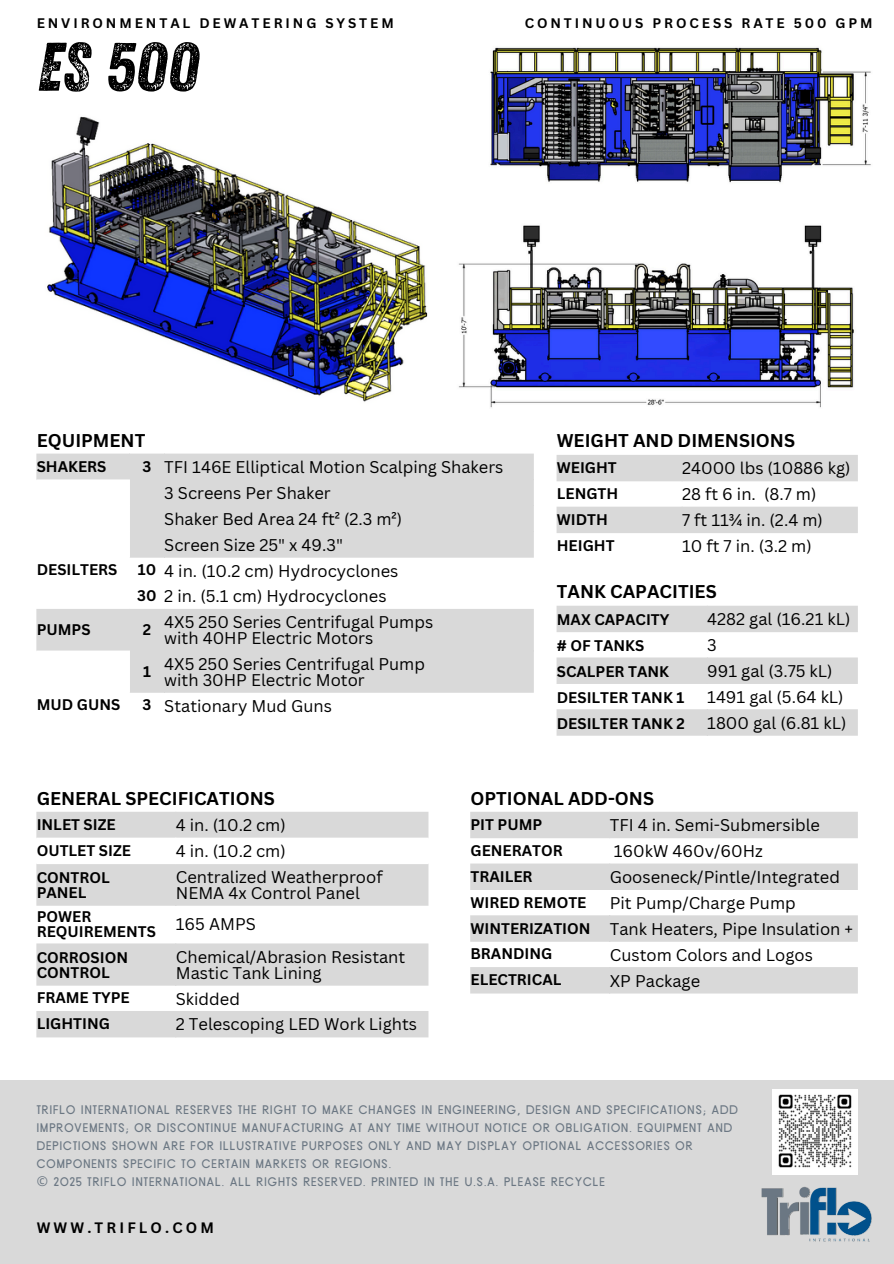
<style>
.page{position:relative;width:894px;height:1264px;background:#fff}
.page>*{position:absolute;margin:0;border:0;box-sizing:border-box;transform-origin:0 0}
.t1{font:68.55px "Zing Rust G2 Base";color:#000}
.t2{font:700 18px "Canva Sans";color:#000}
.t3{font:16.5px/15.8px "Canva Sans";color:#000}
.t4{font:700 15px/14.7px "Canva Sans";color:#000}
.t5{font:700 14.7px "Canva Sans";letter-spacing:.215em;color:#000}
.t6{font:13.5px/18px "Moonshine";letter-spacing:.085em;color:#6b7783}
.t7{font:700 13.5px "Canva Sans";letter-spacing:.215em;color:#000}
.s1{font-family:"Noto Sans"}
</style>
<div class="page">
<svg style="left:556px;top:455px;width:301px;height:78px"></svg>
<svg style="left:37px;top:453px;width:496px;height:239px;fill:#d9d9d9"></svg>
<svg style="left:37px;top:479px;width:93px;height:213px"></svg>
<svg style="left:556px;top:605px;width:301px;height:130px"></svg>
<div style="left:0;top:1079px;width:893px;height:184px;background:#d9d9d9"></div>
<img style="left:761px;top:1172px;width:111px;height:70px">
<svg style="left:37px;top:811px;width:391px;height:226px;fill:#d9d9d9"></svg>
<svg style="left:37px;top:837px;width:391px;height:27px"></svg>
<svg style="left:470px;top:811px;width:387px;height:182px;fill:#d9d9d9"></svg>
<img style="left:47px;top:116px;width:381px;height:286px">
<img style="left:458px;top:47px;width:413px;height:361px">
<img style="left:772px;top:1089px;width:85px;height:85px">
<p class="t7" style="left:37px;top:13px;width:358px">ENVIRONMENTAL DEWATERING SYSTEM</p>
<p class="t1" style="left:37px;top:27px;width:163px">ES 500</p>
<p class="t7" style="left:524px;top:13px;width:349px">CONTINUOUS PROCESS RATE 500 GPM</p>
<p class="t2" style="left:37px;top:428px;width:110px">EQUIPMENT</p>
<p class="t4" style="left:37px;top:458px;width:71px">SHAKERS</p>
<p class="t4" style="left:142px;top:458px;width:10px">3</p>
<p class="t3" style="left:164px;top:458px;width:340px">TFI 146E Elliptical Motion Scalping Shakers</p>
<p class="t3" style="left:164px;top:484px;width:168px">3 Screens Per Shaker</p>
<p class="t3" style="left:164px;top:510px;width:239px">Shaker Bed Area 24 ft² (2.3 m²)</p>
<p class="t3" style="left:164px;top:536px;width:180px">Screen Size 25" x 49.3"</p>
<p class="t4" style="left:37px;top:562px;width:82px">DESILTERS</p>
<p class="t4" style="left:138px;top:562px;width:20px">10</p>
<p class="t3" style="left:164px;top:562px;width:235px">4 in. (10.2 cm) Hydrocyclones</p>
<p class="t4" style="left:137px;top:588px;width:21px">30</p>
<p class="t3" style="left:164px;top:588px;width:224px">2 in. (5.1 cm) Hydrocyclones</p>
<p class="t4" style="left:37px;top:622px;width:55px">PUMPS</p>
<p class="t4" style="left:143px;top:622px;width:10px">2</p>
<p class="t3" style="left:164px;top:614px;width:270px">4X5 250 Series Centrifugal Pumps</p>
<p class="t3" style="left:164px;top:629px;width:210px">with 40HP Electric Motors</p>
<p class="t4" style="left:143px;top:663px;width:9px">1</p>
<p class="t3" style="left:164px;top:655px;width:262px">4X5 250 Series Centrifugal Pump</p>
<p class="t3" style="left:164px;top:671px;width:202px">with 30HP Electric Motor</p>
<p class="t4" style="left:37px;top:697px;width:85px">MUD GUNS</p>
<p class="t4" style="left:142px;top:697px;width:10px">3</p>
<p class="t3" style="left:164px;top:697px;width:169px">Stationary Mud Guns</p>
<h2 class="t2" style="left:556px;top:428px;width:240px">WEIGHT AND DIMENSIONS</h2>
<h2 class="t4" style="left:556px;top:460px;width:61px">WEIGHT</h2>
<h1 class="t3" style="left:682px;top:460px;width:170px">24000 lbs (10886 kg)</h1>
<p class="t4" style="left:556px;top:486px;width:63px">LENGTH</p>
<p class="t3" style="left:682px;top:486px;width:136px">28 ft 6 in. (8.7 m)</p>
<p class="t4" style="left:556px;top:512px;width:53px">WIDTH</p>
<p class="t3" style="left:682px;top:512px;width:142px">7 ft 11¾ in. (2.4 m)</p>
<p class="t4" style="left:556px;top:537px;width:59px">HEIGHT</p>
<p class="t3" style="left:682px;top:537px;width:131px">10 ft 7 in. (3.2 m)</p>
<p class="t2" style="left:556px;top:579px;width:161px">TANK CAPACITIES</p>
<p class="t4" style="left:556px;top:612px;width:114px">MAX CAPACITY</p>
<p class="t3" style="left:707px;top:611px;width:145px">4282 gal (16.21 kL)</p>
<p class="t4" style="left:556px;top:638px;width:89px"># OF TANKS</p>
<p class="t3" style="left:707px;top:636px;width:11px">3</p>
<p class="t4" style="left:556px;top:663px;width:114px">SCALPER TANK</p>
<p class="t3" style="left:707px;top:662px;width:127px">991 gal (3.75 kL)</p>
<p class="t4" style="left:556px;top:689px;width:129px">DESILTER TANK 1</p>
<p class="t3" style="left:707px;top:688px;width:138px">1491 gal (5.64 kL)</p>
<p class="t4" style="left:556px;top:715px;width:129px">DESILTER TANK 2</p>
<p class="t3" style="left:707px;top:714px;width:141px">1800 gal (6.81 kL)</p>
<p class="t2" style="left:37px;top:786px;width:239px">GENERAL SPECIFICATIONS</p>
<p class="t4" style="left:37px;top:816px;width:80px">INLET SIZE</p>
<p class="t3" style="left:176px;top:816px;width:111px">4 in. (10.2 cm)</p>
<p class="t4" style="left:37px;top:842px;width:96px">OUTLET SIZE</p>
<p class="t3" style="left:176px;top:842px;width:111px">4 in. (10.2 cm)</p>
<p class="t4" style="left:37px;top:869px;width:75px">CONTROL</p>
<p class="t4" style="left:37px;top:884px;width:51px">PANEL</p>
<p class="t3" style="left:176px;top:868px;width:208px">Centralized Weatherproof<br>NEMA 4x Control Panel</p>
<p class="t4" style="left:37px;top:909px;width:121px">POWER<br>REQUIREMENTS</p>
<p class="t3" style="left:176px;top:915px;width:81px">165 AMPS</p>
<p class="t4" style="left:37px;top:949px;width:93px">CORROSION<br>CONTROL</p>
<p class="t3" style="left:176px;top:948px;width:231px">Chemical/Abrasion Resistant<br>Mastic Tank Lining</p>
<p class="t4" style="left:37px;top:990px;width:95px">FRAME TYPE</p>
<p class="t3" style="left:176px;top:990px;width:66px">Skidded</p>
<p class="t4" style="left:37px;top:1016px;width:75px">LIGHTING</p>
<p class="t3" style="left:176px;top:1016px;width:242px">2 Telescoping LED Work Lights</p>
<p class="t2" style="left:470px;top:786px;width:185px">OPTIONAL ADD-ONS</p>
<p class="t4" style="left:470px;top:816px;width:73px">PIT PUMP</p>
<p class="t3" style="left:609px;top:816px;width:212px">TFI 4 in. Semi-Submersible</p>
<p class="t4" style="left:470px;top:842px;width:94px">GENERATOR</p>
<p class="t3" style="left:613px;top:842px;width:150px">160kW 460v/60Hz</p>
<p class="t4" style="left:470px;top:868px;width:64px">TRAILER</p>
<p class="t3" style="left:609px;top:868px;width:231px">Gooseneck/Pintle/Integrated</p>
<p class="t4" style="left:470px;top:894px;width:117px">WIRED REMOTE</p>
<p class="t3" style="left:609px;top:894px;width:187px">Pit Pump/Charge Pump</p>
<p class="t4" style="left:470px;top:920px;width:121px">WINTERIZATION</p>
<p class="t3" style="left:609px;top:920px;width:245px">Tank Heaters, Pipe Insulation +</p>
<p class="t4" style="left:470px;top:946px;width:83px">BRANDING</p>
<p class="t3" style="left:609px;top:946px;width:204px">Custom Colors and Logos</p>
<p class="t4" style="left:470px;top:972px;width:92px">ELECTRICAL</p>
<p class="t3" style="left:609px;top:972px;width:92px">XP Package</p>
<p class="t6" style="left:37px;top:1100px;width:702px">TRIFLO INTERNATIONAL RESERVES THE RIGHT TO MAKE CHANGES IN ENGINEERING, DESIGN AND SPECIFICATIONS; ADD IMPROVEMENTS; OR DISCONTINUE MANUFACTURING AT ANY TIME WITHOUT NOTICE OR OBLIGATION. EQUIPMENT AND DEPICTIONS SHOWN ARE FOR ILLUSTRATIVE PURPOSES ONLY AND MAY DISPLAY OPTIONAL ACCESSORIES OR COMPONENTS SPECIFIC TO CERTAIN MARKETS OR REGIONS.</p>
<p class="t6" style="left:37px;top:1172px;width:569px"><span class="s1">©</span> 2025 TRIFLO INTERNATIONAL. ALL RIGHTS RESERVED. PRINTED IN THE U.S.A. PLEASE RECYCLE</p>
<p class="t5" style="left:37px;top:1217px;width:179px">WWW.TRIFLO.COM</p>
</div>
